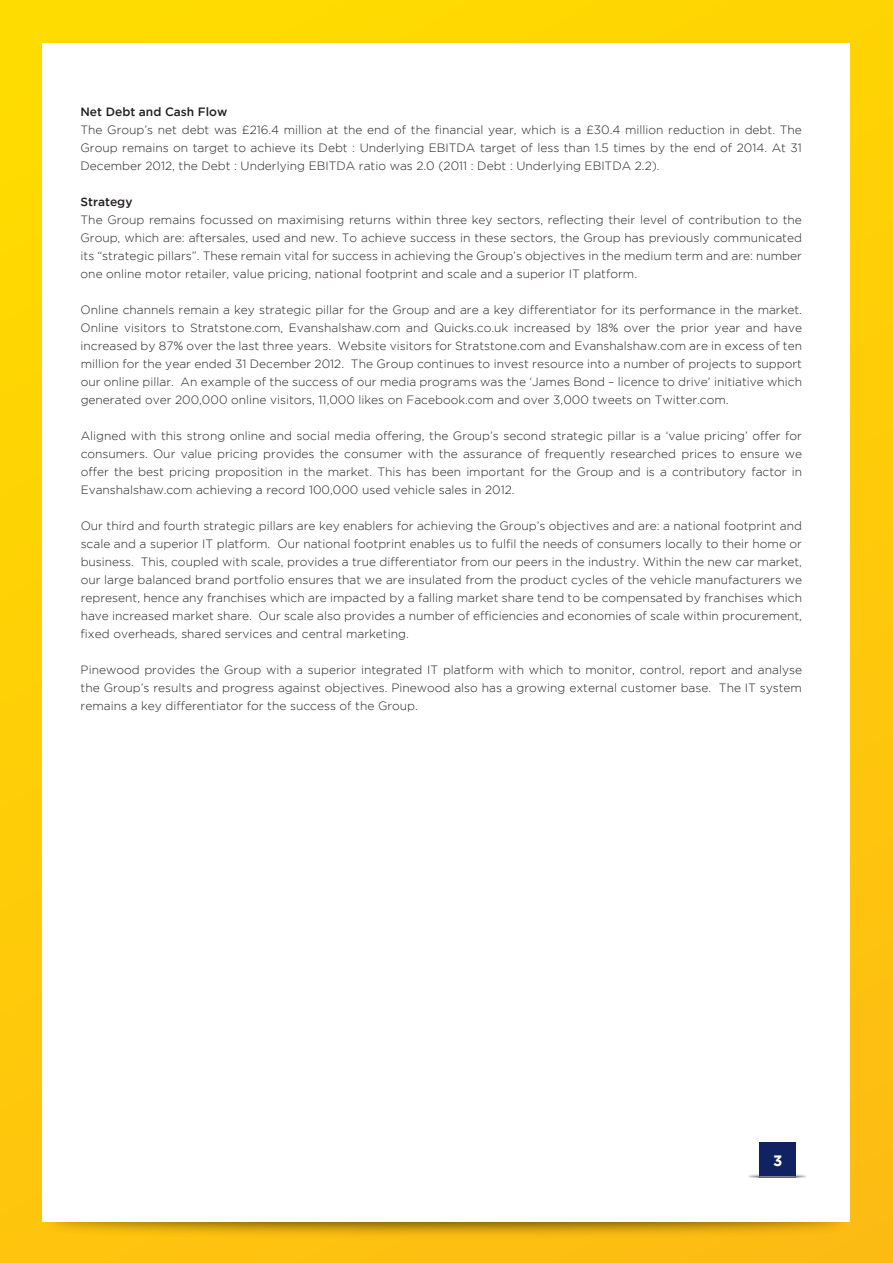
<style>
.page{position:relative;width:893px;height:1263px;background:#fff}
.page>*{position:absolute;margin:0;border:0;box-sizing:border-box;transform-origin:0 0}
.t1{font:700 15px "Gotham";color:#fff}
.t2{font:300 12px/18px "Gotham";color:#231f20;text-align:justify}
.t3{font:500 12px "Gotham";color:#231f20}
</style>
<div class="page">
<div style="left:0;top:0;width:893px;height:1263px;background:linear-gradient(to bottom,#ffda07,#fdc016)"></div>
<img style="left:11px;top:1207px;width:853px;height:43px">
<div style="left:43px;top:43px;width:807px;height:1178px;background:#fff"></div>
<img style="left:748px;top:1174px;width:58px;height:3px">
<div style="left:759px;top:1142px;width:37px;height:35px;background:#102261"></div>
<hr style="left:750px;top:1176px;width:56px;height:1px;background:#808285">
<p class="t3" style="left:80px;top:105px;width:149px">Net Debt and Cash Flow</p>
<p class="t2" style="left:80px;top:121px;width:723px">The Group’s net debt was £216.4 million at the end of the financial year, which is a £30.4 million reduction in debt. The Group remains on target to achieve its Debt : Underlying EBITDA target of less than 1.5 times by the end of 2014. At 31<br>December 2012, the Debt : Underlying EBITDA ratio was 2.0 (2011 : Debt : Underlying EBITDA 2.2).</p>
<p class="t3" style="left:81px;top:195px;width:53px">Strategy</p>
<p class="t2" style="left:80px;top:211px;width:723px">The Group remains focussed on maximising returns within three key sectors, reflecting their level of contribution to the Group, which are: aftersales, used and new. To achieve success in these sectors, the Group has previously communicated its “strategic pillars”. These remain vital for success in achieving the Group’s objectives in the medium term and are: number one online motor retailer, value pricing, national footprint and scale and a superior IT platform.</p>
<p class="t2" style="left:81px;top:301px;width:723px">Online channels remain a key strategic pillar for the Group and are a key differentiator for its performance in the market.<br>Online visitors to Stratstone.com, Evanshalshaw.com and Quicks.co.uk increased by 18% over the prior year and have increased by 87% over the last three years. Website visitors for Stratstone.com and Evanshalshaw.com are in excess of ten million for the year ended 31 December 2012. The Group continues to invest resource into a number of projects to support our online pillar. An example of the success of our media programs was the ‘James Bond – licence to drive’ initiative which generated over 200,000 online visitors, 11,000 likes on Facebook.com and over 3,000 tweets on Twitter.com.</p>
<p class="t2" style="left:81px;top:427px;width:723px">Aligned with this strong online and social media offering, the Group’s second strategic pillar is a ‘value pricing’ offer for consumers. Our value pricing provides the consumer with the assurance of frequently researched prices to ensure we offer the best pricing proposition in the market. This has been important for the Group and is a contributory factor in Evanshalshaw.com achieving a record 100,000 used vehicle sales in 2012.</p>
<p class="t2" style="left:81px;top:517px;width:723px">Our third and fourth strategic pillars are key enablers for achieving the Group’s objectives and are: a national footprint and scale and a superior IT platform. Our national footprint enables us to fulfil the needs of consumers locally to their home or business. This, coupled with scale, provides a true differentiator from our peers in the industry. Within the new car market, our large balanced brand portfolio ensures that we are insulated from the product cycles of the vehicle manufacturers we represent, hence any franchises which are impacted by a falling market share tend to be compensated by franchises which have increased market share. Our scale also provides a number of efficiencies and economies of scale within procurement, fixed overheads, shared services and central marketing.</p>
<p class="t2" style="left:81px;top:661px;width:723px">Pinewood provides the Group with a superior integrated IT platform with which to monitor, control, report and analyse the Group’s results and progress against objectives. Pinewood also has a growing external customer base. The IT system remains a key differentiator for the success of the Group.</p>
<p class="t1" style="left:773px;top:1152px;width:11px">3</p>
</div>
